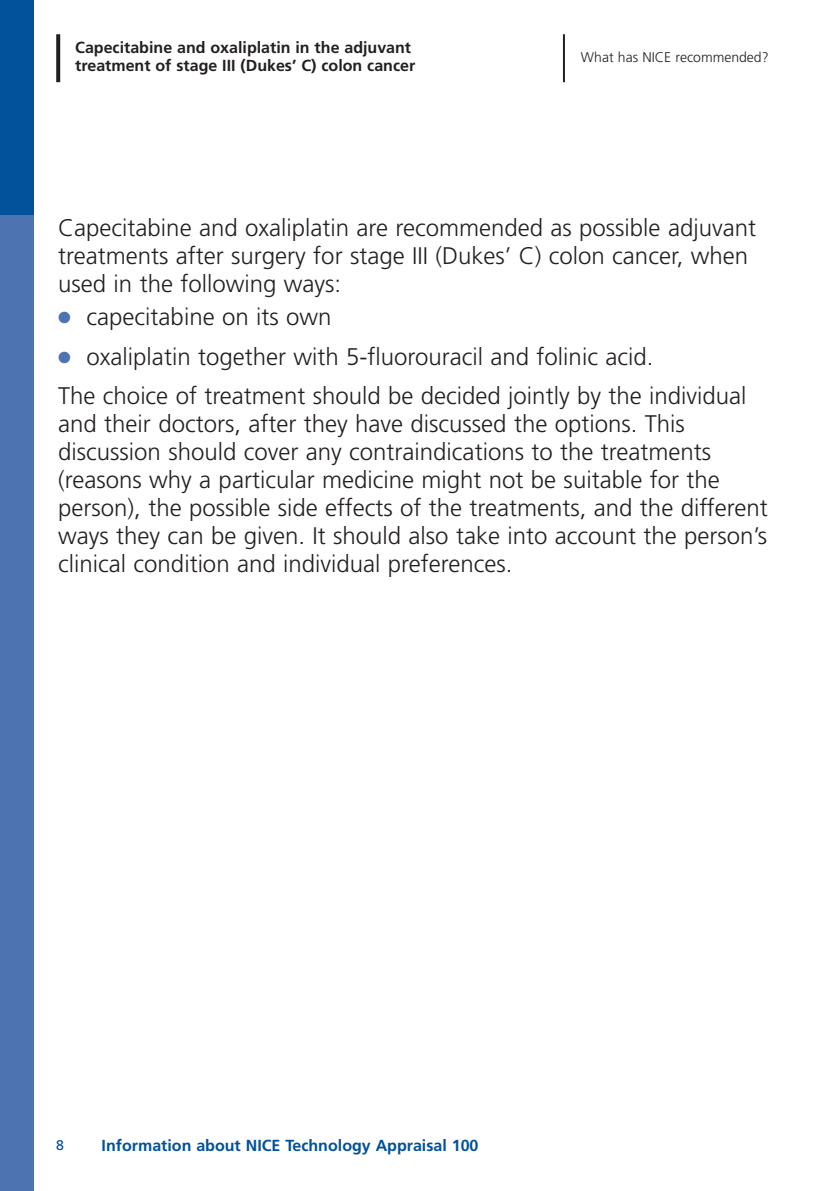
<style>
.page{position:relative;width:840px;height:1191px;background:#fff}
.page>*{position:absolute;margin:0;border:0;box-sizing:border-box;transform-origin:0 0}
.t1{font:300 24px/28px "Frutiger";color:#231f20}
.t2{font:700 16px/18px "Frutiger";color:#231f20}
.t3{font:700 16px "Frutiger";color:#01519b}
.t4{font:300 14px "Frutiger";color:#231f20}
.t5{font:14px "Frutiger";color:#01519b}
.s1{color:#4d73b1}
</style>
<div class="page">
<div style="left:0;top:0;width:33px;height:216px;background:#01519b"></div>
<div style="left:0;top:216px;width:33px;height:975px;background:#4d73b1"></div>
<svg style="left:56px;top:34px;width:4px;height:48px"></svg>
<hr style="left:562px;top:34px;width:2px;height:48px;background:#231f20">
<p class="t2" style="left:75px;top:40px;width:341px">Capecitabine and oxaliplatin in the adjuvant treatment of stage III (Dukes’ C) colon cancer</p>
<p class="t4" style="left:580px;top:51px;width:189px">What has NICE recommended?</p>
<p class="t1" style="left:58px;top:215px;width:699px">Capecitabine and oxaliplatin are recommended as possible adjuvant treatments after surgery for stage III (Dukes’ C) colon cancer, when used in the following ways:</p>
<p class="t1" style="left:58px;top:305px;width:275px"><span class="s1">●</span> capecitabine on its own</p>
<p class="t1" style="left:58px;top:339px;width:689px;line-height:39.4px"><span class="s1">●</span> oxaliplatin together with 5-fluorouracil and folinic acid.<br>The choice of treatment should be decided jointly by the individual</p>
<p class="t1" style="left:58px;top:412px;width:710px">and their doctors, after they have discussed the options. This discussion should cover any contraindications to the treatments (reasons why a particular medicine might not be suitable for the person), the possible side effects of the treatments, and the different ways they can be given. It should also take into account the person’s clinical condition and individual preferences.</p>
<p class="t5" style="left:56px;top:1139px;width:9px">8</p>
<p class="t3" style="left:102px;top:1138px;width:378px">Information about NICE Technology Appraisal 100</p>
</div>
